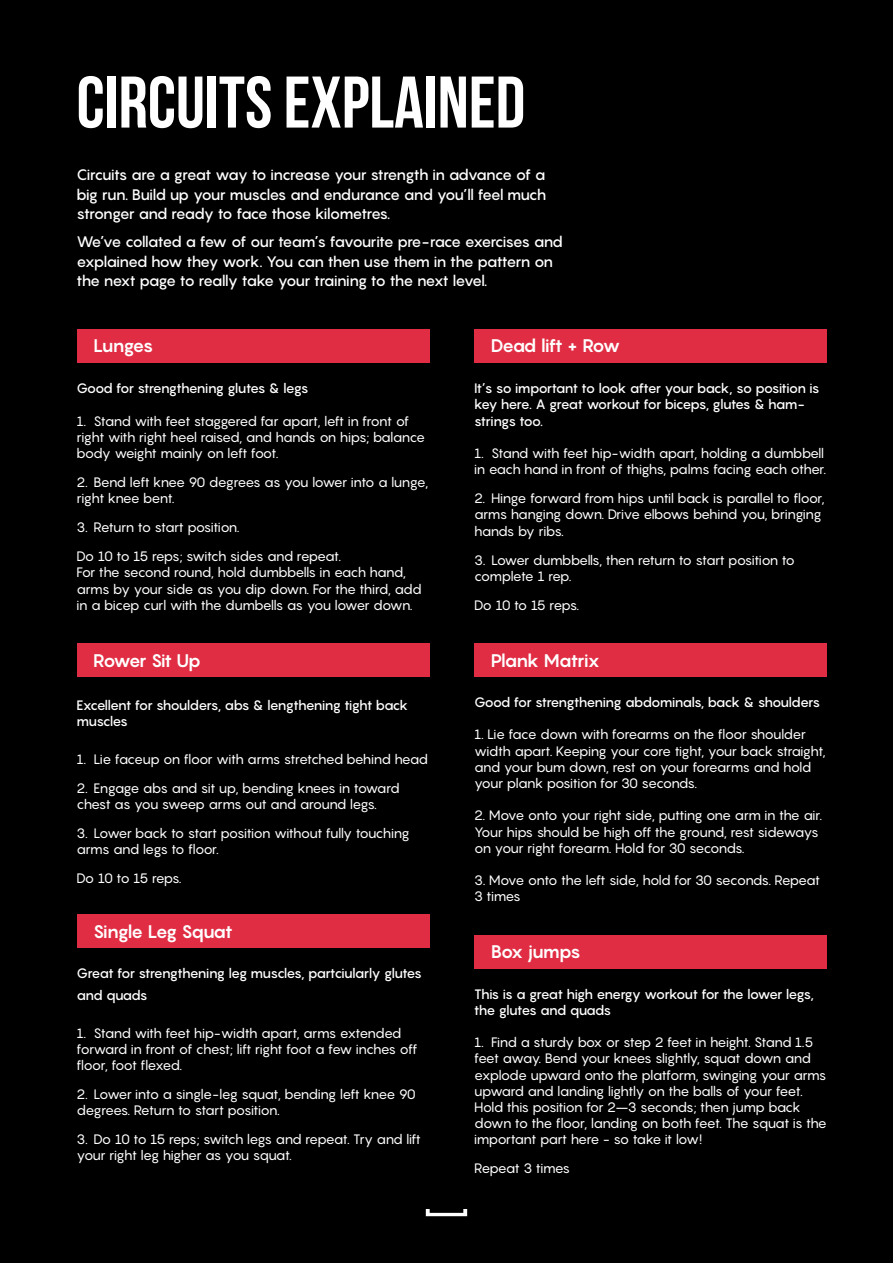
<style>
.page{position:relative;width:893px;height:1263px;background:#000}
.page>*{position:absolute;margin:0;border:0;box-sizing:border-box;transform-origin:0 0}
.t1{font:72.9px "Bebas Neue";color:#fff}
.t2{font:700 18px "Pangram";letter-spacing:-.065em;color:#fff}
.t3{font:700 18px "Pangram";letter-spacing:-.09em;color:#fff}
.t4{font:500 15px/19.5px "Pangram";letter-spacing:-.075em;color:#fff;text-align:justify}
.t5{font:13.5px/16.2px "Pangram";letter-spacing:-.06em;color:#fff}
.t6{font:500 13.5px/16.2px "Pangram";letter-spacing:-.07em;color:#fff}
.t7{font:13.5px "Pangram";letter-spacing:-.08em;color:#fff}
</style>
<div class="page">
<div style="left:77px;top:643px;width:352px;height:34px;background:#e02d43"></div>
<div style="left:77px;top:914px;width:352px;height:34px;background:#e02d43"></div>
<div style="left:77px;top:329px;width:352px;height:33px;background:#e02d43"></div>
<div style="left:474px;top:329px;width:353px;height:33px;background:#e02d43"></div>
<div style="left:474px;top:643px;width:353px;height:34px;background:#e02d43"></div>
<div style="left:474px;top:935px;width:353px;height:34px;background:#e02d43"></div>
<svg style="left:426px;top:1209px;width:41px;height:7px"></svg>
<h1 class="t1" style="left:77px;top:62px;width:450px">CIRCUITS EXPLAINED</h1>
<p class="t4" style="left:77px;top:165px;width:471px">Circuits are a great way to increase your strength in advance of a big run. Build up your muscles and endurance and you’ll feel much stronger and ready to face those kilometres.</p>
<p class="t4" style="left:77px;top:232px;width:488px;text-align:left">We’ve collated a few of our team’s favourite pre-race exercises and explained how they work. You can then use them in the pattern on the next page to really take your training to the next level.</p>
<h2 class="t2" style="left:93px;top:334px;width:62px">Lunges</h2>
<h2 class="t3" style="left:491px;top:334px;width:131px">Dead lift + Row</h2>
<p class="t6" style="left:77px;top:380px;width:233px">Good for strengthening glutes &amp; legs</p>
<p class="t5" style="left:77px;top:412px;width:350px">1. Stand with feet staggered far apart, left in front of right with right heel raised, and hands on hips; balance body weight mainly on left foot.</p>
<p class="t5" style="left:77px;top:474px;width:353px">2. Bend left knee 90 degrees as you lower into a lunge, right knee bent.</p>
<p class="t5" style="left:77px;top:513px;width:266px;line-height:29px">3. Return to start position.<br>Do 10 to 15 reps; switch sides and repeat.</p>
<p class="t5" style="left:77px;top:564px;width:347px">For the second round, hold dumbbells in each hand, arms by your side as you dip down. For the third, add in a bicep curl with the dumbells as you lower down.</p>
<h2 class="t2" style="left:93px;top:649px;width:109px">Rower Sit Up</h2>
<p class="t6" style="left:77px;top:697px;width:333px">Excellent for shoulders, abs &amp; lengthening tight back muscles</p>
<p class="t5" style="left:77px;top:751px;width:353px">1. Lie faceup on floor with arms stretched behind head</p>
<p class="t5" style="left:77px;top:780px;width:325px">2. Engage abs and sit up, bending knees in toward chest as you sweep arms out and around legs.</p>
<p class="t5" style="left:77px;top:825px;width:335px">3. Lower back to start position without fully touching arms and legs to floor.</p>
<p class="t7" style="left:77px;top:870px;width:107px">Do 10 to 15 reps.</p>
<h2 class="t2" style="left:93px;top:920px;width:141px">Single Leg Squat</h2>
<p class="t6" style="left:77px;top:962px;width:347px;line-height:21.6px">Great for strengthening leg muscles, partciularly glutes and quads</p>
<p class="t5" style="left:77px;top:1024px;width:343px">1. Stand with feet hip-width apart, arms extended forward in front of chest; lift right foot a few inches off floor, foot flexed.</p>
<p class="t5" style="left:77px;top:1086px;width:341px">2. Lower into a single-leg squat, bending left knee 90 degrees. Return to start position.</p>
<p class="t5" style="left:77px;top:1131px;width:346px">3. Do 10 to 15 reps; switch legs and repeat. Try and lift your right leg higher as you squat.</p>
<p class="t6" style="left:474px;top:380px;width:347px">It’s so important to look after your back, so position is key here. A great workout for biceps, glutes &amp; ham&shy;strings too.</p>
<p class="t5" style="left:474px;top:445px;width:354px">1. Stand with feet hip-width apart, holding a dumbbell in each hand in front of thighs, palms facing each other.</p>
<p class="t5" style="left:474px;top:490px;width:352px">2. Hinge forward from hips until back is parallel to floor, arms hanging down. Drive elbows behind you, bringing hands by ribs.</p>
<p class="t5" style="left:474px;top:551px;width:322px">3. Lower dumbbells, then return to start position to complete 1 rep.</p>
<p class="t7" style="left:474px;top:596px;width:107px">Do 10 to 15 reps.</p>
<h2 class="t2" style="left:491px;top:649px;width:111px">Plank Matrix</h2>
<p class="t6" style="left:474px;top:694px;width:348px">Good for strengthening abdominals, back &amp; shoulders</p>
<p class="t5" style="left:474px;top:726px;width:353px">1. Lie face down with forearms on the floor shoulder width apart. Keeping your core tight, your back straight, and your bum down, rest on your forearms and hold your plank position for 30 seconds.</p>
<p class="t5" style="left:474px;top:807px;width:350px">2. Move onto your right side, putting one arm in the air.<br>Your hips should be high off the ground, rest sideways on your right forearm. Hold for 30 seconds.</p>
<p class="t5" style="left:474px;top:872px;width:348px">3. Move onto the left side, hold for 30 seconds. Repeat<br>3 times</p>
<h2 class="t2" style="left:491px;top:940px;width:91px">Box jumps</h2>
<p class="t6" style="left:474px;top:985px;width:341px">This is a great high energy workout for the lower legs, the glutes and quads</p>
<p class="t5" style="left:474px;top:1034px;width:354px">1. Find a sturdy box or step 2 feet in height. Stand 1.5 feet away. Bend your knees slightly, squat down and explode upward onto the platform, swinging your arms upward and landing lightly on the balls of your feet.<br>Hold this position for 2–3 seconds; then jump back down to the floor, landing on both feet. The squat is the important part here - so take it low!</p>
<p class="t5" style="left:474px;top:1160px;width:97px">Repeat 3 times</p>
</div>
